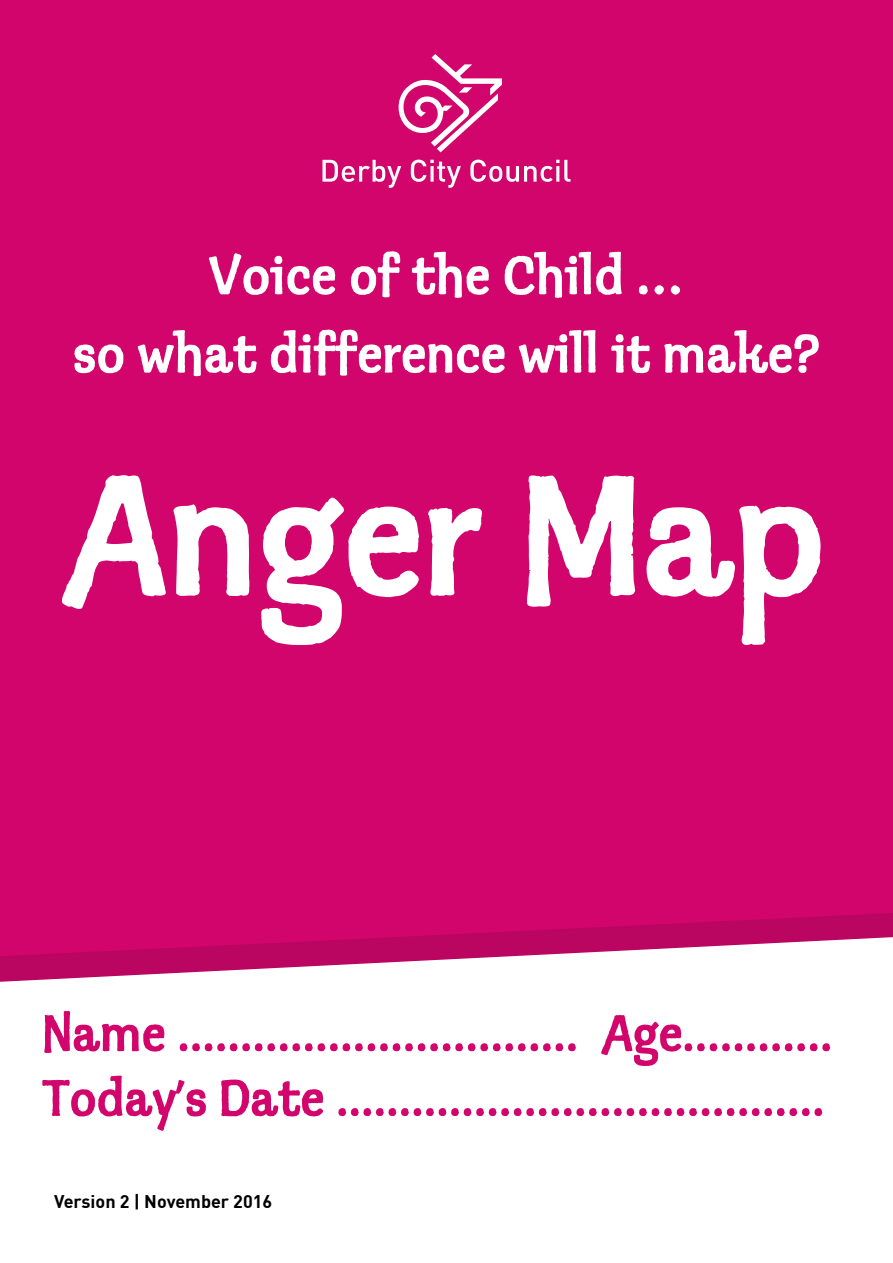
<style>
.page{position:relative;width:893px;height:1263px;background:#fff}
.page>*{position:absolute;margin:0;border:0;box-sizing:border-box;transform-origin:0 0}
.t1{font:180px "Klepto ITCTT";color:#fff}
.t2{font:57px/78.3px "Klepto ITCTT";color:#fff;text-align:center}
.t3{font:54px/64.8px "Klepto ITCTT";color:#d1056c}
.t4{font:700 18px "DIN";color:#000}
</style>
<div class="page">
<svg style="left:0;top:956px;width:515px;height:26px"></svg>
<div style="left:0;top:0;width:893px;height:956px;background:#d1056c"></div>
<svg style="left:396px;top:54px;width:106px;height:98px"></svg>
<svg style="left:322px;top:160px;width:79px;height:28px"></svg>
<svg style="left:411px;top:160px;width:50px;height:28px"></svg>
<svg style="left:470px;top:160px;width:100px;height:22px"></svg>
<p class="t2" style="left:73px;top:238px;width:748px">Voice of the Child …<br>so what difference will it make?</p>
<h1 class="t1" style="left:66px;top:441px;width:763px">Anger Map</h1>
<p class="t3" style="left:43px;top:1003px;width:792px">Name ................................ Age............<br>Today’s Date .......................................</p>
<p class="t4" style="left:54px;top:1190px;width:220px">Version 2 | November 2016</p>
</div>
